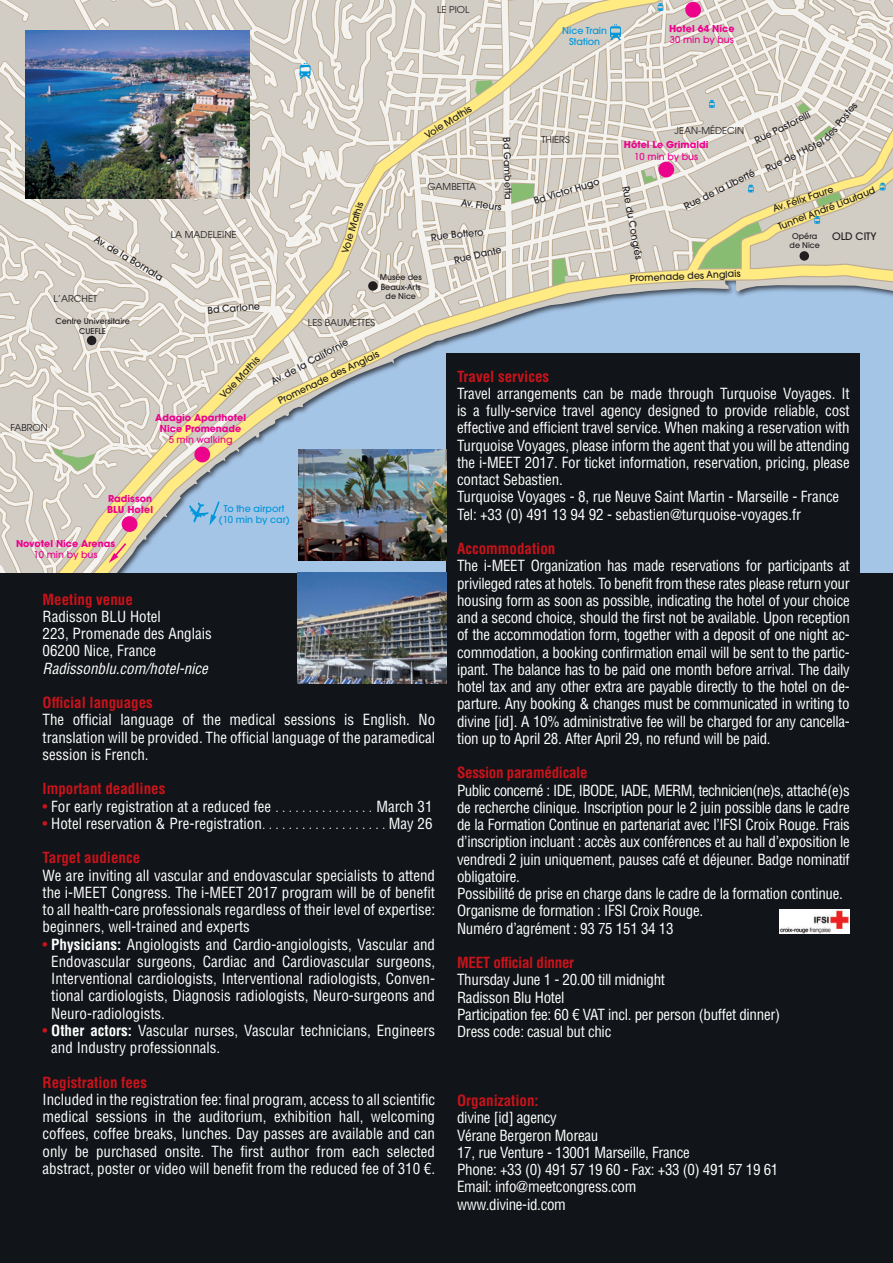
<style>
.page{position:relative;width:893px;height:1263px;background:#111418}
.page>*{position:absolute;margin:0;border:0;box-sizing:border-box;transform-origin:0 0}
.t1{font:condensed 15px/17.2px "Helvetica LT";letter-spacing:-.02em;color:#fff;text-align:justify}
.t2{font:condensed 15px/17.2px "Helvetica LT";color:#fff}
.t3{font:700 condensed 15px "Helvetica LT";color:#c8131b}
.t4{font:700 condensed 15px "Helvetica LT";letter-spacing:-.02em;color:#c8131b}
.t5{font:italic condensed 15px "Helvetica LT";color:#fff}
.t6{font:500 10.2px "Avant Garde LT";color:#231f20}
.t7{font:500 9.45px "Avant Garde LT";color:#231f20}
.t8{font:700 9.45px/11.4px "Avant Garde LT";color:#ed028c;text-align:center}
.t9{font:9.45px "Avant Garde LT";color:#231f20}
.t10{font:500 9.45px/11.4px "Avant Garde LT";color:#0097db;text-align:center}
.t11{font:500 7.95px/9.4px "Avant Garde LT";color:#231f20;text-align:center}
.s1{font-weight:500}
.s2{color:#c8131b}
.s3{font-weight:300}
.s4{font-weight:700}
</style>
<div class="page">
<svg style="left:0;top:0;width:893px;height:572px;background:#cfcfc8"></svg>
<div style="left:446px;top:354px;width:414px;height:224px;background:#111418"></div>
<img style="left:780px;top:909px;width:70px;height:25px">
<img style="left:299px;top:450px;width:147px;height:111px">
<img style="left:298px;top:573px;width:148px;height:110px">
<img style="left:26px;top:30px;width:223px;height:168px">
<p class="t7" style="left:98px;top:233px;width:79px;rotate:31deg">Av. de la Bornala</p>
<p class="t9" style="left:53px;top:293px;width:45px">L’ARCHET</p>
<p class="t11" style="left:56px;top:317px;width:76px">Centre Universitaire<br>CUEFLE</p>
<p class="t9" style="left:171px;top:229px;width:67px">LA MADELEINE</p>
<p class="t7" style="left:207px;top:304px;width:54px;rotate:-5deg">Bd Carlone</p>
<p class="t9" style="left:437px;top:4px;width:34px">LE PIOL</p>
<p class="t10" style="left:562px;top:25px;width:47px">Nice Train<br>Station</p>
<p class="t8" style="left:669px;top:22px;width:67px;text-align:left">Hotel 64 Nice<br><span class="s1">30 min by bus</span></p>
<p class="t7" style="left:339px;top:251px;width:55px;rotate:-73deg">Voie Mathis</p>
<p class="t7" style="left:423px;top:131px;width:55px;rotate:-32deg">Voie Mathis</p>
<p class="t7" style="left:512px;top:137px;width:64px;rotate:88deg">Bd Gambetta</p>
<p class="t9" style="left:427px;top:181px;width:50px">GAMBETTA</p>
<p class="t7" style="left:462px;top:197px;width:42px;rotate:7deg">Av. Fleurs</p>
<p class="t7" style="left:430px;top:231px;width:54px;rotate:-6deg">Rue Bottero</p>
<p class="t11" style="left:380px;top:273px;width:43px">Musée des<br>Beaux-Arts de Nice</p>
<p class="t7" style="left:453px;top:254px;width:50px;rotate:-13deg">Rue Dante</p>
<p class="t9" style="left:308px;top:317px;width:69px">LES BAUMETTES</p>
<p class="t7" style="left:821px;top:137px;width:49px;rotate:-51deg">des Postes</p>
<p class="t7" style="left:753px;top:136px;width:62px;rotate:-27deg">Rue Pastorelli</p>
<p class="t9" style="left:674px;top:125px;width:71px">JEAN-MÉDECIN</p>
<p class="t9" style="left:542px;top:134px;width:30px">THIERS</p>
<p class="t7" style="left:764px;top:164px;width:66px;rotate:-27deg">Rue de l’Hôtel</p>
<p class="t8" style="left:624px;top:139px;width:86px">Hôtel Le Grimaldi<br><span class="s1">10 min by bus</span></p>
<p class="t7" style="left:682px;top:202px;width:80px;rotate:-27deg">Rue de la Liberté</p>
<p class="t7" style="left:532px;top:195px;width:70px;rotate:-17deg">Bd Victor Hugo</p>
<p class="t7" style="left:632px;top:185px;width:76px;rotate:80deg">Rue du Congrés</p>
<p class="t7" style="left:776px;top:221px;width:105px;rotate:-21deg">Tunnel André Liautaud</p>
<p class="t7" style="left:771px;top:204px;width:65px;rotate:-19deg">Av. Félix Faure</p>
<p class="t11" style="left:790px;top:231px;width:32px">Opéra de Nice</p>
<p class="t6" style="left:832px;top:230px;width:46px">OLD CITY</p>
<p class="t7" style="left:630px;top:272px;width:112px;rotate:-2deg">Promenade des Anglais</p>
<p class="t9" style="left:10px;top:422px;width:39px">FABRON</p>
<p class="t7" style="left:217px;top:393px;width:55px;rotate:-47deg">Voie Mathis</p>
<p class="t8" style="left:155px;top:411px;width:92px">Adagio Aparthotel<br>Nice Promenade<br><span class="s1">5 min walking</span></p>
<p class="t7" style="left:269px;top:376px;width:88px;rotate:-28deg">Av. de la Californie</p>
<p class="t7" style="left:276px;top:396px;width:112px;rotate:-26deg">Promenade des Anglais</p>
<p class="t8" style="left:107px;top:493px;width:47px;text-align:left">Radisson<br>BLU Hotel</p>
<p class="t10" style="left:219px;top:502px;width:72px">To the airport (10 min by car)</p>
<p class="t8" style="left:16px;top:537px;width:101px">Novotel Nice Arenas<br><span class="s1">10 min by bus</span></p>
<p class="t3" style="left:43px;top:590px;width:92px">Meeting venue</p>
<p class="t2" style="left:43px;top:608px;width:120px">Radisson BLU Hotel</p>
<p class="t2" style="left:43px;top:625px;width:171px">223, Promenade des Anglais</p>
<p class="t2" style="left:43px;top:642px;width:115px">06200 Nice, France</p>
<p class="t5" style="left:43px;top:659px;width:167px">Radissonblu.com/hotel-nice</p>
<p class="t3" style="left:43px;top:693px;width:112px">Official languages</p>
<p class="t1" style="left:43px;top:711px;width:394px">The official language of the medical sessions is English. No translation will be provided. The official language of the paramedical session is French.</p>
<p class="t3" style="left:43px;top:779px;width:124px">Important deadlines</p>
<p class="t2" style="left:43px;top:797px;width:235px"><span class="s2">•</span> For early registration at a reduced fee<span class="s3">...............</span></p>
<p class="t1" style="left:377px;top:797px;width:57px">March 31</p>
<p class="t2" style="left:43px;top:815px;width:224px"><span class="s2">•</span> Hotel reservation &amp; Pre-registration<span class="s3">...................</span></p>
<p class="t1" style="left:389px;top:815px;width:45px">May 26</p>
<p class="t3" style="left:43px;top:848px;width:99px">Target audience</p>
<p class="t1" style="left:43px;top:866px;width:394px">We are inviting all vascular and endovascular specialists to attend the i-MEET Congress. The i-MEET 2017 program will be of benefit to all health-care professionals regardless of their level of expertise: beginners, well-trained and experts</p>
<p class="t1" style="left:51px;top:935px;width:385px;text-indent:-9px"><span class="s2">•</span> <span class="s4">Physicians:</span> Angiologists and Cardio-angiologists, Vascular and Endovascular surgeons, Cardiac and Cardiovascular surgeons, Interventional cardiologists, Interventional radiologists, Conven&shy;tional cardiologists, Diagnosis radiologists, Neuro-surgeons and Neuro-radiologists.</p>
<p class="t2" style="left:51px;top:1022px;width:385px;text-indent:-9px"><span class="s2">•</span> <span class="s4">Other actors:</span> Vascular nurses, Vascular technicians, Engineers and Industry professionnals.</p>
<p class="t3" style="left:43px;top:1073px;width:106px">Registration fees</p>
<p class="t1" style="left:43px;top:1091px;width:394px">Included in the registration fee: final program, access to all scientific medical sessions in the auditorium, exhibition hall, welcoming coffees, coffee breaks, lunches. Day passes are available and can only be purchased onsite. The first author from each selected abstract, poster or video will benefit from the reduced fee of 310 €.</p>
<p class="t3" style="left:457px;top:367px;width:94px">Travel services</p>
<p class="t1" style="left:457px;top:385px;width:394px">Travel arrangements can be made through Turquoise Voyages. It is a fully-service travel agency designed to provide reliable, cost effective and efficient travel service. When making a reservation with Turquoise Voyages, please inform the agent that you will be attending the i-MEET 2017. For ticket information, reservation, pricing, please contact Sebastien.</p>
<p class="t1" style="left:457px;top:488px;width:384px">Turquoise Voyages - 8, rue Neuve Saint Martin - Marseille - France</p>
<p class="t1" style="left:457px;top:505px;width:345px">Tel: +33 (0) 491 13 94 92 - sebastien@turquoise-voyages.fr</p>
<p class="t3" style="left:457px;top:539px;width:100px">Accommodation</p>
<p class="t1" style="left:457px;top:557px;width:394px">The i-MEET Organization has made reservations for participants at privileged rates at hotels. To benefit from these rates please return your housing form as soon as possible, indicating the hotel of your choice and a second choice, should the first not be available. Upon reception of the accommodation form, together with a deposit of one night ac&shy;commodation, a booking confirmation email will be sent to the partic&shy;ipant. The balance has to be paid one month before arrival. The daily hotel tax and any other extra are payable directly to the hotel on de&shy;parture. Any booking &amp; changes must be communicated in writing to divine [id]. A 10% administrative fee will be charged for any cancella&shy;tion up to April 28. After April 29, no refund will be paid.</p>
<p class="t4" style="left:457px;top:763px;width:132px">Session paramédicale</p>
<p class="t1" style="left:457px;top:781px;width:394px;text-align:left">Public concerné : IDE, IBODE, IADE, MERM, technicien(ne)s, attaché(e)s de recherche clinique. Inscription pour le 2 juin possible dans le cadre de la Formation Continue en partenariat avec l’IFSI Croix Rouge. Frais d’inscription incluant : accès aux conférences et au hall d’exposition le vendredi 2 juin uniquement, pauses café et déjeuner. Badge nominatif obligatoire.<br>Possibilité de prise en charge dans le cadre de la formation continue.</p>
<p class="t1" style="left:457px;top:902px;width:247px">Organisme de formation : IFSI Croix Rouge.<br>Numéro d’agrément : 93 75 151 34 13</p>
<p class="t4" style="left:457px;top:953px;width:119px">MEET official dinner</p>
<p class="t1" style="left:457px;top:971px;width:209px">Thursday June 1 - 20.00 till midnight<br>Radisson Blu Hotel</p>
<p class="t1" style="left:457px;top:1006px;width:324px">Participation fee: 60 € VAT incl. per person (buffet dinner)</p>
<p class="t1" style="left:457px;top:1023px;width:156px">Dress code: casual but chic</p>
<p class="t3" style="left:457px;top:1091px;width:83px">Organization:</p>
<p class="t1" style="left:457px;top:1109px;width:234px;text-align:left">divine [id] agency<br>Vérane Bergeron Moreau<br>17, rue Venture - 13001 Marseille, France</p>
<p class="t1" style="left:457px;top:1161px;width:323px">Phone: +33 (0) 491 57 19 60 - Fax: +33 (0) 491 57 19 61</p>
<p class="t1" style="left:457px;top:1178px;width:181px">Email: info@meetcongress.com</p>
<p class="t1" style="left:457px;top:1195px;width:110px">www.divine-id.com</p>
</div>
